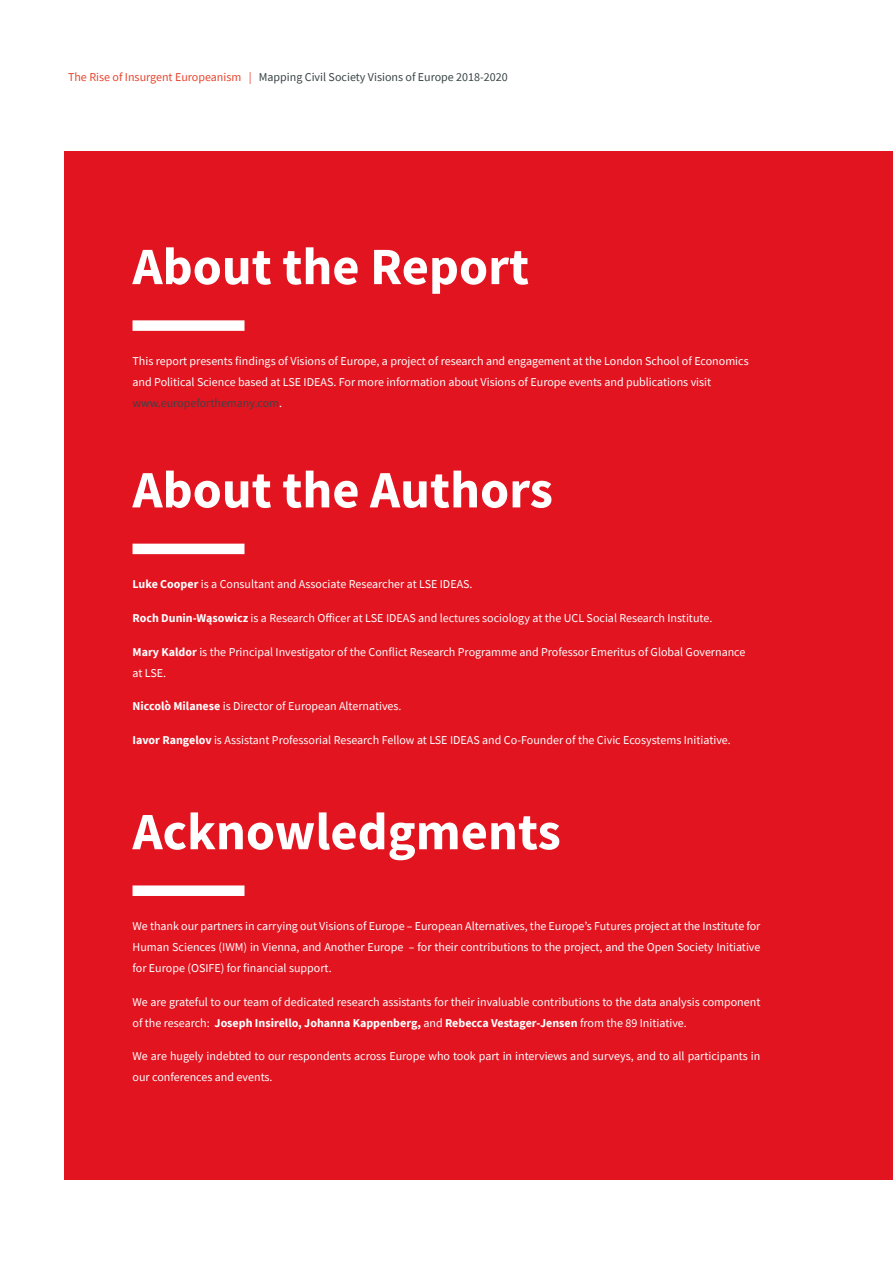
<style>
.page{position:relative;width:893px;height:1263px;background:#fff}
.page>*{position:absolute;margin:0;border:0;box-sizing:border-box;transform-origin:0 0}
.t1{font:700 52.5px "Source Sans Pro";color:#fff}
.t2{font:12px/21px "Source Sans Pro";color:#fff}
.t3{font:12px "Source Sans Pro";color:#394446}
.s1{color:#e8442d}
.s2{color:#394446}
.s3{font-weight:700}
</style>
<div class="page">
<div style="left:64px;top:151px;width:829px;height:1028px;background:#e21420"></div>
<div style="left:133px;top:320px;width:111px;height:11px;background:#fff"></div>
<div style="left:133px;top:544px;width:111px;height:10px;background:#fff"></div>
<div style="left:133px;top:885px;width:111px;height:11px;background:#fff"></div>
<p class="t3" style="left:68px;top:70px;width:441px"><span class="s1">The Rise of Insurgent Europeanism |</span> Mapping Civil Society Visions of Europe 2018-2020</p>
<h1 class="t1" style="left:133px;top:231px;width:398px">About the Report</h1>
<p class="t2" style="left:133px;top:350px;width:618px">This report presents findings of Visions of Europe, a project of research and engagement at the London School of Economics and Political Science based at LSE IDEAS. For more information about Visions of Europe events and publications visit <span class="s2">www.europeforthemany.com</span>.</p>
<h1 class="t1" style="left:133px;top:454px;width:422px">About the Authors</h1>
<p class="t2" style="left:133px;top:573px;width:342px"><span class="s3">Luke Cooper</span> is a Consultant and Associate Researcher at LSE IDEAS.</p>
<p class="t2" style="left:133px;top:607px;width:581px"><span class="s3">Roch Dunin-Wąsowicz</span> is a Research Officer at LSE IDEAS and lectures sociology at the UCL Social Research Institute.</p>
<p class="t2" style="left:133px;top:641px;width:614px"><span class="s3">Mary Kaldor</span> is the Principal Investigator of the Conflict Research Programme and Professor Emeritus of Global Governance at LSE.</p>
<p class="t2" style="left:133px;top:696px;width:271px"><span class="s3">Niccolò Milanese</span> is Director of European Alternatives.</p>
<p class="t2" style="left:133px;top:729px;width:600px"><span class="s3">Iavor Rangelov</span> is Assistant Professorial Research Fellow at LSE IDEAS and Co-Founder of the Civic Ecosystems Initiative.</p>
<h1 class="t1" style="left:133px;top:796px;width:430px">Acknowledgments</h1>
<p class="t2" style="left:133px;top:915px;width:629px;text-align:justify">We thank our partners in carrying out Visions of Europe – European Alternatives, the Europe’s Futures project at the Institute for Human Sciences (IWM) in Vienna, and Another Europe – for their contributions to the project, and the Open Society Initiative for Europe (OSIFE) for financial support.</p>
<p class="t2" style="left:133px;top:991px;width:629px">We are grateful to our team of dedicated research assistants for their invaluable contributions to the data analysis component of the research: <span class="s3">Joseph Insirello, Johanna Kappenberg,</span> and <span class="s3">Rebecca Vestager-Jensen</span> from the 89 Initiative.</p>
<p class="t2" style="left:133px;top:1046px;width:629px">We are hugely indebted to our respondents across Europe who took part in interviews and surveys, and to all participants in our conferences and events.</p>
</div>
